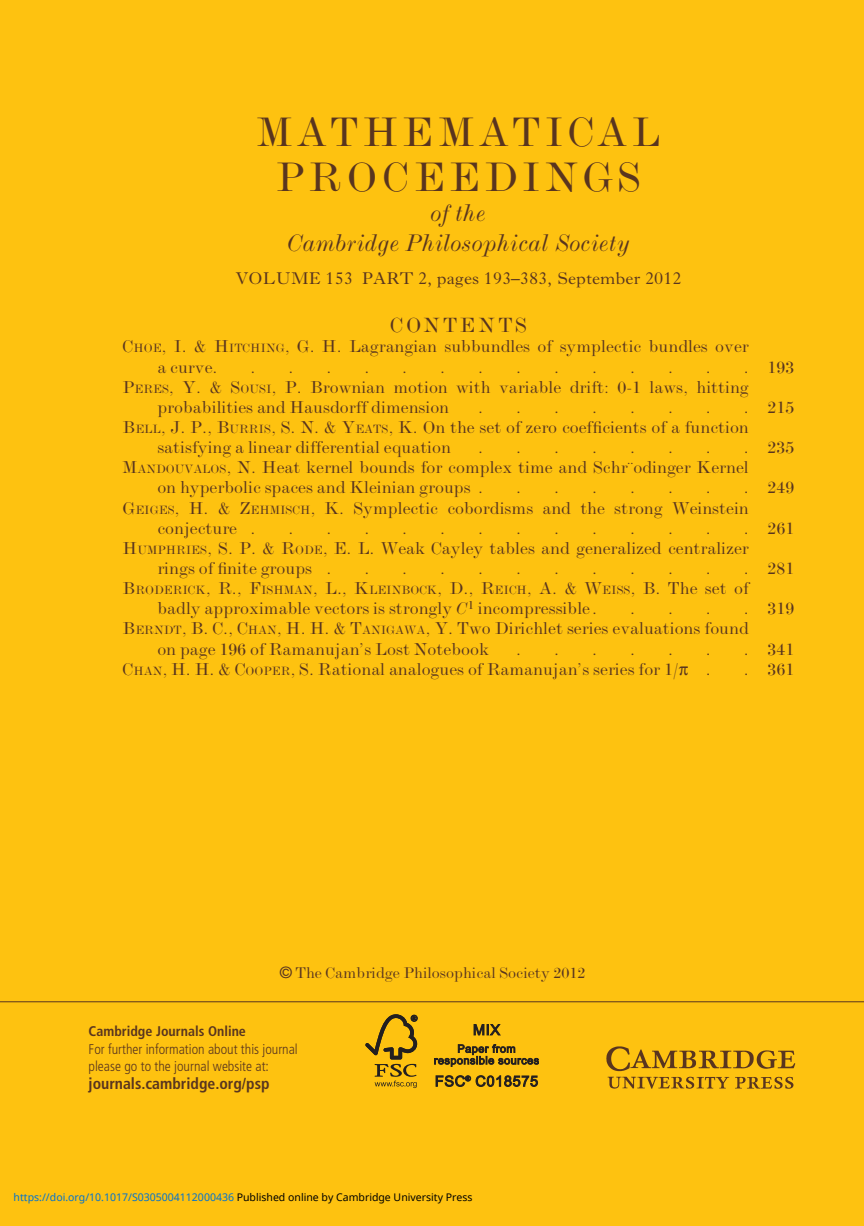
<style>
.page{position:relative;width:864px;height:1226px;background:#fff}
.page>*{position:absolute;margin:0;border:0;box-sizing:border-box;transform-origin:0 0}
.t1{font:expanded 42px/45.5px "Modern";letter-spacing:.1em;color:#59351f;text-align:center}
.t2{font:italic expanded 24.5px/29.8px "Modern";letter-spacing:.02em;color:#59351f;text-align:center}
.t3{font:expanded 21px "Modern";letter-spacing:.145em;color:#59351f}
.t4{font:expanded 17.5px/20.1px "Modern";color:#59351f}
.t5{font:17.5px "Imprint";color:#59351f}
.t6{font:expanded 15.75px "Modern";color:#59351f}
.t7{font:700 condensed 15.75px "Frutiger";color:#59351f}
.t8{font:300 condensed 14px/17.5px "Frutiger";color:#59351f}
.t9{font:700 condensed 14px "Frutiger";color:#59351f}
.t10{font:10.5px "Noto Sans";color:#0172cf}
.s1{font-size:12.25px}
.s2{font-style:italic}
.s3{font-family:"Helvetica";font-stretch:normal}
.s4{color:#000}
</style>
<div class="page">
<svg style="left:863px;top:0;width:1px;height:1225px"></svg>
<div style="left:0;top:0;width:863px;height:1225px;background:#fec210"></div>
<img style="left:606px;top:1046px;width:190px;height:43px">
<hr style="left:0;top:1001px;width:863px;height:1px;background:#59351f">
<svg style="left:365px;top:1014px;width:52px;height:73px"></svg>
<svg style="left:473px;top:1024px;width:27px;height:12px"></svg>
<svg style="left:434px;top:1044px;width:104px;height:22px"></svg>
<svg style="left:435px;top:1075px;width:103px;height:11px"></svg>
<h1 class="t1" style="left:256px;top:114px;width:405px">MATHEMATICAL<br>PROCEEDINGS</h1>
<h2 class="t2" style="left:287px;top:201px;width:344px">of the<br>Cambridge Philosophical Society</h2>
<p class="t5" style="left:235px;top:272px;width:447px">VOLUME 153 PART 2, pages 193–383, September 2012</p>
<p class="t3" style="left:390px;top:318px;width:138px">CONTENTS</p>
<p class="t4" style="left:157px;top:338px;width:592px;text-indent:-35px">C<span class="s1">HOE</span>, I. &amp; H<span class="s1">ITCHING</span>, G. H. Lagrangian subbundles of symplectic bundles over a curve.</p>
<p class="t4" style="left:250px;top:359px;width:6px">.</p>
<p class="t4" style="left:288px;top:359px;width:6px">.</p>
<p class="t4" style="left:326px;top:359px;width:6px">.</p>
<p class="t4" style="left:364px;top:359px;width:6px">.</p>
<p class="t4" style="left:402px;top:359px;width:6px">.</p>
<p class="t4" style="left:440px;top:359px;width:6px">.</p>
<p class="t4" style="left:478px;top:359px;width:6px">.</p>
<p class="t4" style="left:516px;top:359px;width:6px">.</p>
<p class="t4" style="left:554px;top:359px;width:6px">.</p>
<p class="t4" style="left:592px;top:359px;width:6px">.</p>
<p class="t4" style="left:629px;top:359px;width:6px">.</p>
<p class="t4" style="left:667px;top:359px;width:6px">.</p>
<p class="t4" style="left:705px;top:359px;width:6px">.</p>
<p class="t4" style="left:743px;top:359px;width:52px">. 193</p>
<p class="t4" style="left:122px;top:379px;width:627px">P<span class="s1">ERES</span>, Y. &amp; S<span class="s1">OUSI</span>, P. Brownian motion with variable drift: 0-1 laws, hitting</p>
<p class="t4" style="left:157px;top:399px;width:293px">probabilities and Hausdorff dimension</p>
<p class="t4" style="left:478px;top:399px;width:6px">.</p>
<p class="t4" style="left:516px;top:399px;width:6px">.</p>
<p class="t4" style="left:554px;top:399px;width:6px">.</p>
<p class="t4" style="left:592px;top:399px;width:6px">.</p>
<p class="t4" style="left:629px;top:399px;width:6px">.</p>
<p class="t4" style="left:667px;top:399px;width:6px">.</p>
<p class="t4" style="left:705px;top:399px;width:6px">.</p>
<p class="t4" style="left:743px;top:399px;width:52px">. 215</p>
<p class="t4" style="left:122px;top:419px;width:627px">B<span class="s1">ELL</span>, J. P., B<span class="s1">URRIS</span>, S. N. &amp; Y<span class="s1">EATS</span>, K. On the set of zero coefficients of a function</p>
<p class="t4" style="left:157px;top:439px;width:295px">satisfying a linear differential equation</p>
<p class="t4" style="left:478px;top:439px;width:6px">.</p>
<p class="t4" style="left:516px;top:439px;width:6px">.</p>
<p class="t4" style="left:554px;top:439px;width:6px">.</p>
<p class="t4" style="left:592px;top:439px;width:6px">.</p>
<p class="t4" style="left:629px;top:439px;width:6px">.</p>
<p class="t4" style="left:667px;top:439px;width:6px">.</p>
<p class="t4" style="left:705px;top:439px;width:6px">.</p>
<p class="t4" style="left:743px;top:439px;width:52px">. 235</p>
<p class="t4" style="left:123px;top:459px;width:627px">M<span class="s1">ANDOUVALOS</span>, N. Heat kernel bounds for complex time and Schr¨odinger Kernel</p>
<p class="t4" style="left:157px;top:479px;width:327px">on hyperbolic spaces and Kleinian groups .</p>
<p class="t4" style="left:516px;top:479px;width:6px">.</p>
<p class="t4" style="left:554px;top:479px;width:6px">.</p>
<p class="t4" style="left:592px;top:479px;width:6px">.</p>
<p class="t4" style="left:629px;top:479px;width:6px">.</p>
<p class="t4" style="left:667px;top:479px;width:6px">.</p>
<p class="t4" style="left:705px;top:479px;width:6px">.</p>
<p class="t4" style="left:743px;top:479px;width:52px">. 249</p>
<p class="t4" style="left:122px;top:499px;width:627px">G<span class="s1">EIGES</span>, H. &amp; Z<span class="s1">EHMISCH</span>, K. Symplectic cobordisms and the strong Weinstein</p>
<p class="t4" style="left:157px;top:520px;width:99px">conjecture .</p>
<p class="t4" style="left:288px;top:520px;width:6px">.</p>
<p class="t4" style="left:326px;top:520px;width:6px">.</p>
<p class="t4" style="left:364px;top:520px;width:6px">.</p>
<p class="t4" style="left:402px;top:520px;width:6px">.</p>
<p class="t4" style="left:440px;top:520px;width:6px">.</p>
<p class="t4" style="left:478px;top:520px;width:6px">.</p>
<p class="t4" style="left:516px;top:520px;width:6px">.</p>
<p class="t4" style="left:554px;top:520px;width:6px">.</p>
<p class="t4" style="left:592px;top:520px;width:6px">.</p>
<p class="t4" style="left:629px;top:520px;width:6px">.</p>
<p class="t4" style="left:667px;top:520px;width:6px">.</p>
<p class="t4" style="left:705px;top:520px;width:6px">.</p>
<p class="t4" style="left:743px;top:520px;width:52px">. 261</p>
<p class="t4" style="left:123px;top:540px;width:627px">H<span class="s1">UMPHRIES</span>, S. P. &amp; R<span class="s1">ODE</span>, E. L. Weak Cayley tables and generalized centralizer</p>
<p class="t4" style="left:157px;top:560px;width:175px">rings of finite groups .</p>
<p class="t4" style="left:364px;top:560px;width:6px">.</p>
<p class="t4" style="left:402px;top:560px;width:6px">.</p>
<p class="t4" style="left:440px;top:560px;width:6px">.</p>
<p class="t4" style="left:478px;top:560px;width:6px">.</p>
<p class="t4" style="left:516px;top:560px;width:6px">.</p>
<p class="t4" style="left:554px;top:560px;width:6px">.</p>
<p class="t4" style="left:592px;top:560px;width:6px">.</p>
<p class="t4" style="left:629px;top:560px;width:6px">.</p>
<p class="t4" style="left:667px;top:560px;width:6px">.</p>
<p class="t4" style="left:705px;top:560px;width:6px">.</p>
<p class="t4" style="left:743px;top:560px;width:52px">. 281</p>
<p class="t4" style="left:123px;top:580px;width:627px">B<span class="s1">RODERICK</span>, R., F<span class="s1">ISHMAN</span>, L., K<span class="s1">LEINBOCK</span>, D., R<span class="s1">EICH</span>, A. &amp; W<span class="s1">EISS</span>, B. The set of</p>
<p class="t4" style="left:157px;top:600px;width:441px">badly approximable vectors is strongly <span class="s2">C</span><sup>1</sup> incompressible.</p>
<p class="t4" style="left:629px;top:600px;width:6px">.</p>
<p class="t4" style="left:667px;top:600px;width:6px">.</p>
<p class="t4" style="left:705px;top:600px;width:6px">.</p>
<p class="t4" style="left:743px;top:600px;width:52px">. 319</p>
<p class="t4" style="left:122px;top:620px;width:627px">B<span class="s1">ERNDT</span>, B. C., C<span class="s1">HAN</span>, H. H. &amp; T<span class="s1">ANIGAWA</span>, Y. Two Dirichlet series evaluations found</p>
<p class="t4" style="left:157px;top:640px;width:333px">on page 196 of Ramanujan’s Lost Notebook</p>
<p class="t4" style="left:516px;top:640px;width:6px">.</p>
<p class="t4" style="left:554px;top:640px;width:6px">.</p>
<p class="t4" style="left:592px;top:640px;width:6px">.</p>
<p class="t4" style="left:629px;top:640px;width:6px">.</p>
<p class="t4" style="left:667px;top:640px;width:6px">.</p>
<p class="t4" style="left:705px;top:640px;width:6px">.</p>
<p class="t4" style="left:743px;top:640px;width:52px">. 341</p>
<p class="t4" style="left:122px;top:661px;width:557px">C<span class="s1">HAN</span>, H. H. &amp; C<span class="s1">OOPER</span>, S. Rational analogues of Ramanujan’s series for 1/</p>
<p class="t4" style="left:705px;top:661px;width:6px">.</p>
<p class="t4" style="left:743px;top:661px;width:52px">. 361</p>
<p class="t6" style="left:280px;top:967px;width:306px"><span class="s3">©</span> The Cambridge Philosophical Society 2012</p>
<p class="t9" style="left:89px;top:1025px;width:159px">Cambridge Journals Online</p>
<p class="t8" style="left:89px;top:1041px;width:210px">For further information about this journal please go to the journal website at:</p>
<p class="t7" style="left:89px;top:1076px;width:182px">journals.cambridge.org/psp</p>
<p class="t10" style="left:14px;top:1189px;width:460px">https://doi.org/10.1017/S0305004112000436 <span class="s4">Published online by Cambridge University Press</span></p>
</div>
